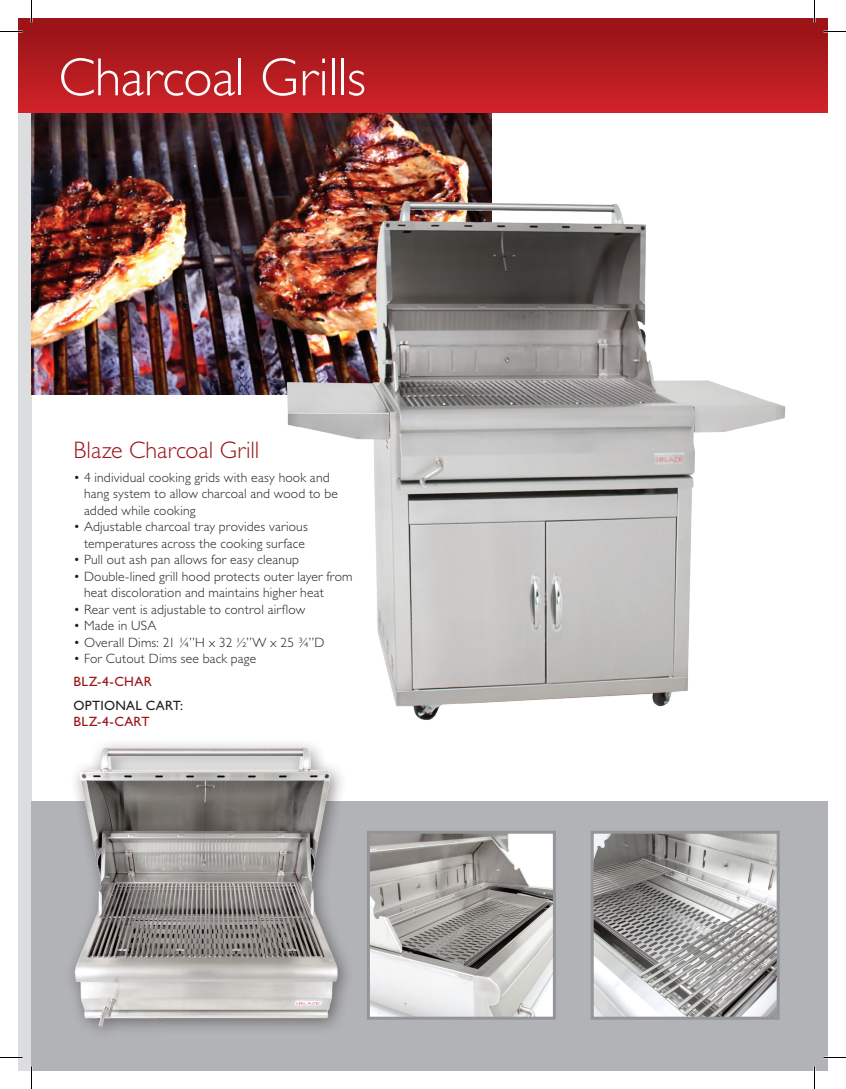
<style>
.page{position:relative;width:846px;height:1089px;background:#fff}
.page>*{position:absolute;margin:0;border:0;box-sizing:border-box;transform-origin:0 0}
.t1{font:300 54px "Gill Sans Std";letter-spacing:-.005em;color:#fff}
.t2{font:300 24px "Gill Sans Std";letter-spacing:.005em;color:#9c1418}
.t3{font:300 13.5px/16.5px "Gill Sans Std";letter-spacing:.015em;color:#231f20}
.t4{font:13.5px "Gill Sans Std";letter-spacing:.025em;color:#9c1418}
.t5{font:13.5px "Gill Sans Std";letter-spacing:.02em;color:#231f20}
</style>
<div class="page">
<div style="left:18px;top:112px;width:14px;height:959px;background:#dcdddf"></div>
<div style="left:32px;top:801px;width:796px;height:270px;background:#b2b3b7"></div>
<img style="left:32px;top:112px;width:460px;height:283px">
<img style="left:595px;top:835px;width:181px;height:181px">
<div style="left:591px;top:831px;width:189px;height:189px;border:3px solid #939598"></div>
<div style="left:18px;top:18px;width:810px;height:94px;background:linear-gradient(to bottom,#941316,#cf2229)"></div>
<div style="left:64px;top:738px;width:291px;height:305px;background:#231f20;opacity:.5"></div>
<img style="left:64px;top:743px;width:287px;height:288px">
<img style="left:371px;top:835px;width:181px;height:181px">
<div style="left:367px;top:831px;width:189px;height:189px;border:3px solid #939598"></div>
<img style="left:261px;top:188px;width:525px;height:532px">
<svg style="left:0;top:31px;width:22px;height:1px"></svg>
<svg style="left:824px;top:31px;width:22px;height:1px"></svg>
<svg style="left:0;top:1057px;width:22px;height:1px"></svg>
<svg style="left:824px;top:1057px;width:22px;height:1px"></svg>
<svg style="left:31px;top:0;width:1px;height:22px"></svg>
<svg style="left:31px;top:1066px;width:1px;height:23px"></svg>
<svg style="left:814px;top:0;width:1px;height:22px"></svg>
<svg style="left:814px;top:1066px;width:1px;height:23px"></svg>
<h1 class="t1" style="left:58px;top:47px;width:309px">Charcoal Grills</h1>
<h2 class="t2" style="left:74px;top:437px;width:187px">Blaze Charcoal Grill</h2>
<p class="t3" style="left:84px;top:469px;width:255px;text-indent:-11px">• 4 individual cooking grids with easy hook and hang system to allow charcoal and wood to be added while cooking</p>
<p class="t3" style="left:74px;top:518px;width:236px;text-align:center">• Adjustable charcoal tray provides various temperatures across the cooking surface</p>
<p class="t3" style="left:74px;top:551px;width:227px">• Pull out ash pan allows for easy cleanup</p>
<p class="t3" style="left:84px;top:568px;width:270px;text-indent:-11px">• Double-lined grill hood protects outer layer from heat discoloration and maintains higher heat</p>
<p class="t3" style="left:74px;top:601px;width:233px">• Rear vent is adjustable to control airflow</p>
<p class="t3" style="left:74px;top:617px;width:84px">• Made in USA</p>
<p class="t3" style="left:74px;top:634px;width:253px">• Overall Dims: 21 ¼”H x 32 ½”W x 25 ¾”D</p>
<p class="t3" style="left:74px;top:650px;width:184px">• For Cutout Dims see back page</p>
<p class="t4" style="left:74px;top:674px;width:80px">BLZ-4-CHAR</p>
<p class="t5" style="left:74px;top:697px;width:111px">OPTIONAL CART:</p>
<p class="t4" style="left:74px;top:714px;width:78px">BLZ-4-CART</p>
</div>
